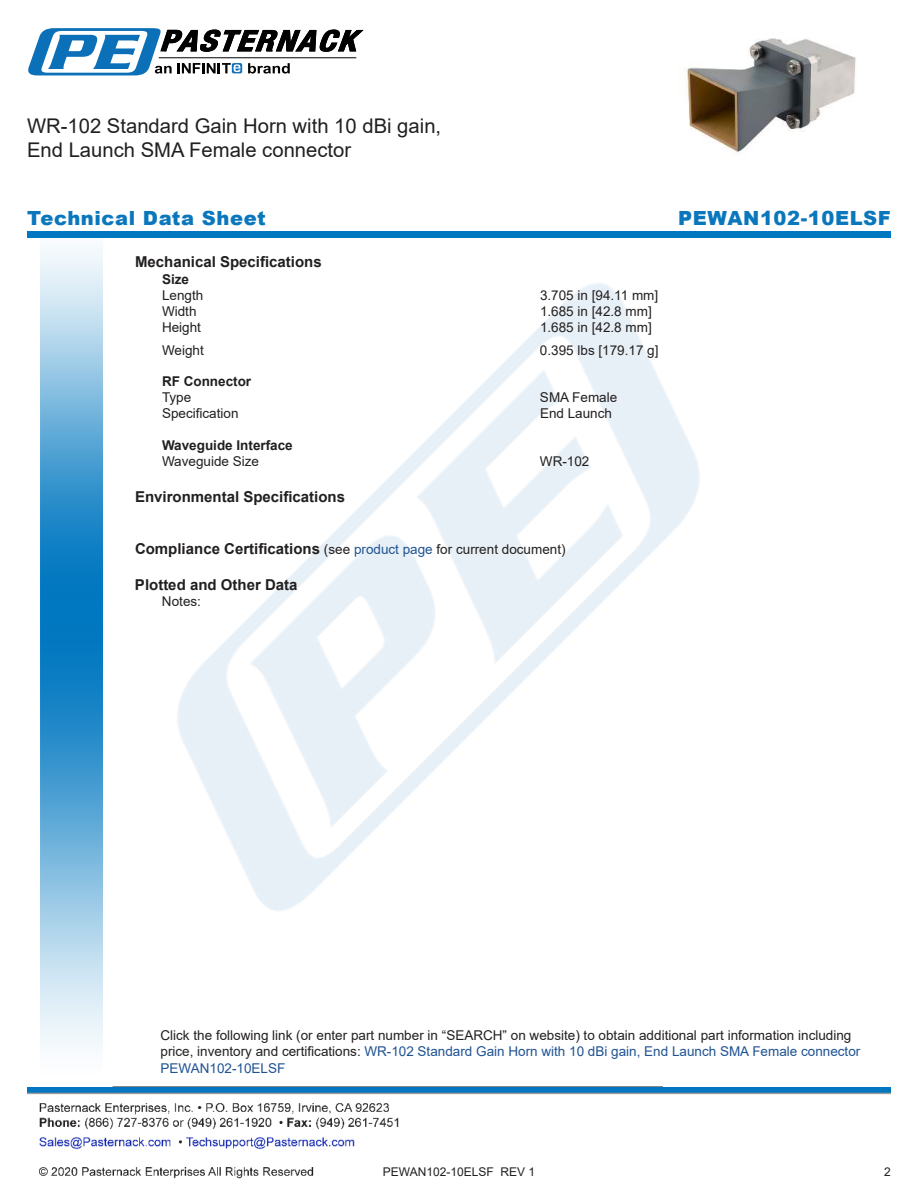
<style>
.page{position:relative;width:918px;height:1188px;background:#fff}
.page>*{position:absolute;margin:0;border:0;box-sizing:border-box;transform-origin:0 0}
.t1{font:20.25px/24.3px "Arial";color:#221f1f}
.t2{font:900 19.5px "Arial";letter-spacing:.03em;color:#0a77bd}
.t3{font:700 15px "Arial";color:#221f1f}
.t4{font:13.5px/16.2px "Arial";color:#221f1f}
.t5{font:700 13.5px "Arial";color:#221f1f}
.t6{font:12px "Arial";color:#221f1f}
.s1{font-weight:400;font-size:13.5px}
.s2{font-weight:400;font-size:13.5px;color:#1f5392}
.s3{color:#1f5392}
</style>
<div class="page">
<img style="left:39px;top:1087px;width:623px;height:92px">
<img style="left:102px;top:248px;width:598px;height:722px">
<img style="left:27px;top:1088px;width:864px;height:9px">
<img style="left:40px;top:237px;width:62px;height:811px">
<div style="left:27px;top:231px;width:864px;height:6px;background:#0177c0"></div>
<svg style="left:28px;top:28px;width:336px;height:47px"></svg>
<img style="left:685px;top:38px;width:171px;height:117px">
<h1 class="t1" style="left:27px;top:116px;width:416px">WR-102 Standard Gain Horn with 10 dBi gain,<br>End Launch SMA Female connector</h1>
<h2 class="t2" style="left:27px;top:207px;width:240px">Technical Data Sheet</h2>
<h2 class="t2" style="left:678px;top:207px;width:214px">PEWAN102-10ELSF</h2>
<p class="t3" style="left:135px;top:252px;width:188px">Mechanical Speci昀椀cations</p>
<p class="t5" style="left:162px;top:274px;width:29px">Size</p>
<p class="t4" style="left:162px;top:288px;width:43px">Length</p>
<p class="t4" style="left:540px;top:288px;width:120px">3.705 in [94.11 mm]</p>
<p class="t4" style="left:162px;top:304px;width:36px">Width</p>
<p class="t4" style="left:540px;top:304px;width:113px">1.685 in [42.8 mm]</p>
<p class="t4" style="left:162px;top:321px;width:41px">Height</p>
<p class="t4" style="left:540px;top:321px;width:113px">1.685 in [42.8 mm]</p>
<p class="t4" style="left:162px;top:343px;width:43px">Weight</p>
<p class="t4" style="left:540px;top:343px;width:120px">0.395 lbs [179.17 g]</p>
<p class="t5" style="left:162px;top:376px;width:91px">RF Connector</p>
<p class="t4" style="left:162px;top:391px;width:31px">Type</p>
<p class="t4" style="left:540px;top:391px;width:79px">SMA Female</p>
<p class="t4" style="left:162px;top:405px;width:78px">Speci昀椀cation</p>
<p class="t4" style="left:540px;top:405px;width:74px">End Launch</p>
<p class="t5" style="left:162px;top:435px;width:132px">Waveguide Interface</p>
<p class="t4" style="left:162px;top:454px;width:99px">Waveguide Size</p>
<p class="t4" style="left:540px;top:454px;width:51px">WR-102</p>
<p class="t3" style="left:135px;top:486px;width:212px">Environmental Speci昀椀cations</p>
<p class="t3" style="left:135px;top:538px;width:432px">Compliance Certi昀椀cations <span class="s1">(see</span> <span class="s2">product page</span> <span class="s1">for current document)</span></p>
<p class="t3" style="left:135px;top:574px;width:164px">Plotted and Other Data</p>
<p class="t4" style="left:162px;top:595px;width:41px">Notes:</p>
<p class="t4" style="left:160px;top:1029px;width:701px">Click the following link (or enter part number in “SEARCH” on website) to obtain additional part information including price, inventory and certi昀椀cations: <span class="s3">WR-102 Standard Gain Horn with 10 dBi gain, End Launch SMA Female connector<br>PEWAN102-10ELSF</span></p>
<p class="t6" style="left:383px;top:1167px;width:154px">PEWAN102-10ELSF REV 1</p>
<p class="t6" style="left:884px;top:1167px;width:8px">2</p>
</div>
